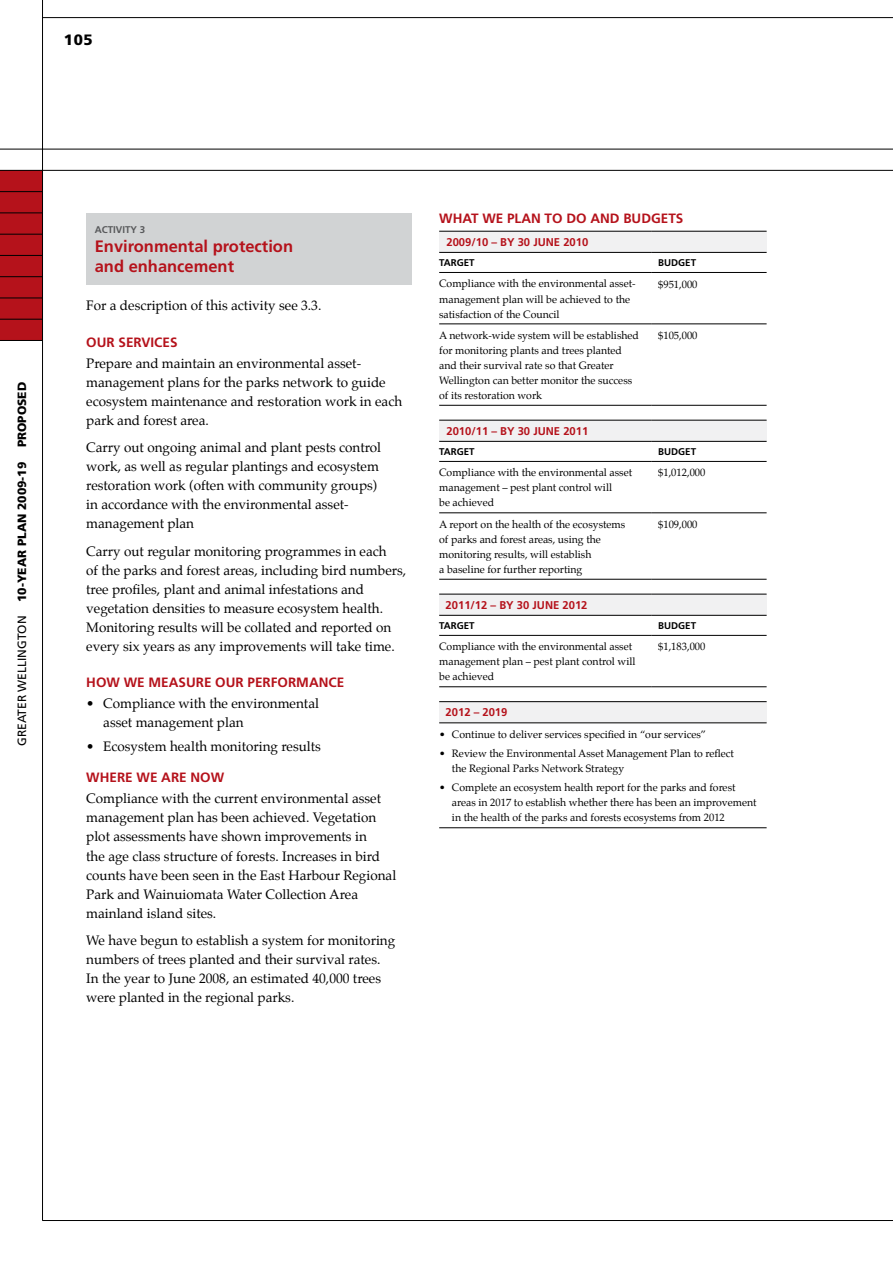
<style>
.page{position:relative;width:893px;height:1263px;background:#fff}
.page>*{position:absolute;margin:0;border:0;box-sizing:border-box;transform-origin:0 0}
.t1{font:700 16.5px/19.5px "Frutiger";color:#b5121b}
.t2{font:900 15px "Frutiger";color:#000}
.t3{font:13.5px/19px "Palatino";color:#000}
.t4{font:700 13.5px "Frutiger";color:#b5121b}
.t5{font:900 12px "Frutiger";color:#000}
.t6{font:700 11.25px "Frutiger";color:#b5121b}
.t7{font:10.5px/15px "Palatino";color:#000}
.t8{font:700 9.75px "Frutiger";color:#000}
.t9{font:700 9.75px "Frutiger";color:#58595b}
.s1{font-weight:400}
</style>
<div class="page">
<div style="left:86px;top:213px;width:326px;height:72px;background:#d1d3d4"></div>
<div style="left:439px;top:231px;width:328px;height:21px;background:#f1f1f2"></div>
<hr style="left:439px;top:231px;width:213px;height:1px;background:#000">
<hr style="left:652px;top:231px;width:115px;height:1px;background:#000">
<hr style="left:439px;top:252px;width:213px;height:1px;background:#000">
<hr style="left:652px;top:252px;width:115px;height:1px;background:#000">
<hr style="left:439px;top:272px;width:213px;height:1px;background:#000">
<hr style="left:652px;top:272px;width:115px;height:1px;background:#000">
<hr style="left:439px;top:324px;width:213px;height:1px;background:#000">
<hr style="left:652px;top:324px;width:115px;height:1px;background:#000">
<hr style="left:439px;top:405px;width:213px;height:1px;background:#000">
<hr style="left:652px;top:405px;width:115px;height:1px;background:#000">
<div style="left:439px;top:420px;width:328px;height:21px;background:#f1f1f2"></div>
<hr style="left:439px;top:420px;width:213px;height:1px;background:#000">
<hr style="left:652px;top:420px;width:115px;height:1px;background:#000">
<hr style="left:439px;top:441px;width:213px;height:1px;background:#000">
<hr style="left:652px;top:441px;width:115px;height:1px;background:#000">
<hr style="left:439px;top:461px;width:213px;height:1px;background:#000">
<hr style="left:652px;top:461px;width:115px;height:1px;background:#000">
<hr style="left:439px;top:513px;width:213px;height:1px;background:#000">
<hr style="left:652px;top:513px;width:115px;height:1px;background:#000">
<hr style="left:439px;top:579px;width:213px;height:1px;background:#000">
<hr style="left:652px;top:579px;width:115px;height:1px;background:#000">
<div style="left:439px;top:594px;width:328px;height:21px;background:#f1f1f2"></div>
<hr style="left:439px;top:594px;width:213px;height:1px;background:#000">
<hr style="left:652px;top:594px;width:115px;height:1px;background:#000">
<hr style="left:439px;top:615px;width:213px;height:1px;background:#000">
<hr style="left:652px;top:615px;width:115px;height:1px;background:#000">
<hr style="left:439px;top:635px;width:213px;height:1px;background:#000">
<hr style="left:652px;top:635px;width:115px;height:1px;background:#000">
<hr style="left:439px;top:686px;width:213px;height:1px;background:#000">
<hr style="left:652px;top:686px;width:115px;height:1px;background:#000">
<div style="left:439px;top:702px;width:328px;height:21px;background:#f1f1f2"></div>
<hr style="left:439px;top:701px;width:328px;height:1px;background:#000">
<hr style="left:439px;top:723px;width:328px;height:1px;background:#000">
<hr style="left:439px;top:827px;width:328px;height:1px;background:#000">
<div style="left:0;top:170px;width:43px;height:170px;background:#b5121b"></div>
<hr style="left:0;top:191px;width:43px;height:1px;background:#000">
<hr style="left:0;top:213px;width:42px;height:1px;background:#000">
<hr style="left:0;top:234px;width:43px;height:1px;background:#000">
<hr style="left:0;top:255px;width:43px;height:1px;background:#000">
<hr style="left:0;top:276px;width:43px;height:1px;background:#000">
<hr style="left:0;top:298px;width:43px;height:1px;background:#000">
<hr style="left:0;top:319px;width:43px;height:1px;background:#000">
<hr style="left:0;top:340px;width:43px;height:1px;background:#000">
<hr style="left:0;top:149px;width:893px;height:1px;background:#000">
<hr style="left:42px;top:17px;width:851px;height:1px;background:#000">
<hr style="left:0;top:170px;width:893px;height:1px;background:#000">
<hr style="left:42px;top:0;width:1px;height:1220px;background:#000">
<hr style="left:42px;top:1220px;width:851px;height:1px;background:#000">
<p class="t2" style="left:64px;top:30px;width:31px">105</p>
<p class="t5" style="left:15px;top:746px;width:365px;rotate:-90deg"><span class="s1">GREATER WELLINGTON</span> 10-YEAR PLAN 2009-19 proposed</p>
<p class="t9" style="left:95px;top:224px;width:7px">ACTIVITY</p>
<p class="t9" style="left:140px;top:224px;width:7px">3</p>
<p class="t1" style="left:95px;top:237px;width:200px">ENVIRONMENTAL PROTECTION<br>AND ENHANCEMENT</p>
<p class="t3" style="left:86px;top:296px;width:237px">For a description of this activity see 3.3.</p>
<p class="t4" style="left:86px;top:334px;width:93px">OUR SERVICES</p>
<p class="t3" style="left:86px;top:353px;width:317px">Prepare and maintain an environmental asset&shy;management plans for the parks network to guide ecosystem maintenance and restoration work in each park and forest area.</p>
<p class="t3" style="left:86px;top:438px;width:296px">Carry out ongoing animal and plant pests control work, as well as regular plantings and ecosystem restoration work (often with community groups) in accordance with the environmental asset&shy;management plan</p>
<p class="t3" style="left:86px;top:542px;width:321px">Carry out regular monitoring programmes in each<br>of the parks and forest areas, including bird numbers, tree profiles, plant and animal infestations and vegetation densities to measure ecosystem health.<br>Monitoring results will be collated and reported on every six years as any improvements will take time.</p>
<p class="t4" style="left:86px;top:674px;width:260px">HOW WE MEASURE OUR PERFORMANCE</p>
<p class="t3" style="left:103px;top:694px;width:217px;text-indent:-17px">• Compliance with the environmental asset management plan</p>
<p class="t3" style="left:86px;top:736px;width:236px">• Ecosystem health monitoring results</p>
<p class="t4" style="left:86px;top:770px;width:138px">WHERE WE ARE NOW</p>
<p class="t3" style="left:86px;top:789px;width:312px">Compliance with the current environmental asset management plan has been achieved. Vegetation plot assessments have shown improvements in<br>the age class structure of forests. Increases in bird counts have been seen in the East Harbour Regional Park and Wainuiomata Water Collection Area mainland island sites.</p>
<p class="t3" style="left:86px;top:931px;width:311px">We have begun to establish a system for monitoring numbers of trees planted and their survival rates.<br>In the year to June 2008, an estimated 40,000 trees were planted in the regional parks.</p>
<p class="t4" style="left:439px;top:210px;width:246px">WHAT WE PLAN TO DO AND BUDGETS</p>
<p class="t6" style="left:446px;top:235px;width:143px">2009/10 – BY 30 JUNE 2010</p>
<p class="t8" style="left:439px;top:257px;width:37px">TARGET</p>
<p class="t8" style="left:658px;top:257px;width:39px">BUDGET</p>
<p class="t7" style="left:439px;top:276px;width:198px">Compliance with the environmental asset&shy;management plan will be achieved to the satisfaction of the Council</p>
<p class="t7" style="left:658px;top:276px;width:41px">$951,000</p>
<p class="t7" style="left:439px;top:328px;width:201px">A network-wide system will be established for monitoring plants and trees planted and their survival rate so that Greater Wellington can better monitor the success of its restoration work</p>
<p class="t7" style="left:658px;top:328px;width:41px">$105,000</p>
<p class="t6" style="left:446px;top:424px;width:143px">2010/11 – BY 30 JUNE 2011</p>
<p class="t8" style="left:439px;top:446px;width:37px">TARGET</p>
<p class="t8" style="left:658px;top:446px;width:39px">BUDGET</p>
<p class="t7" style="left:439px;top:465px;width:195px">Compliance with the environmental asset management – pest plant control will<br>be achieved</p>
<p class="t7" style="left:658px;top:465px;width:49px">$1,012,000</p>
<p class="t7" style="left:439px;top:517px;width:188px">A report on the health of the ecosystems of parks and forest areas, using the monitoring results, will establish<br>a baseline for further reporting</p>
<p class="t7" style="left:658px;top:517px;width:41px">$109,000</p>
<p class="t6" style="left:446px;top:598px;width:143px">2011/12 – BY 30 JUNE 2012</p>
<p class="t8" style="left:439px;top:620px;width:37px">TARGET</p>
<p class="t8" style="left:658px;top:620px;width:39px">BUDGET</p>
<p class="t7" style="left:439px;top:639px;width:198px">Compliance with the environmental asset management plan – pest plant control will be achieved</p>
<p class="t7" style="left:658px;top:639px;width:49px">$1,183,000</p>
<p class="t6" style="left:446px;top:706px;width:63px">2012 – 2019</p>
<p class="t7" style="left:439px;top:727px;width:268px">• Continue to deliver services specified in “our services”</p>
<p class="t7" style="left:452px;top:746px;width:283px;text-indent:-13px">• Review the Environmental Asset Management Plan to reflect the Regional Parks Network Strategy</p>
<p class="t7" style="left:452px;top:780px;width:306px;text-indent:-13px">• Complete an ecosystem health report for the parks and forest areas in 2017 to establish whether there has been an improvement in the health of the parks and forests ecosystems from 2012</p>
</div>
